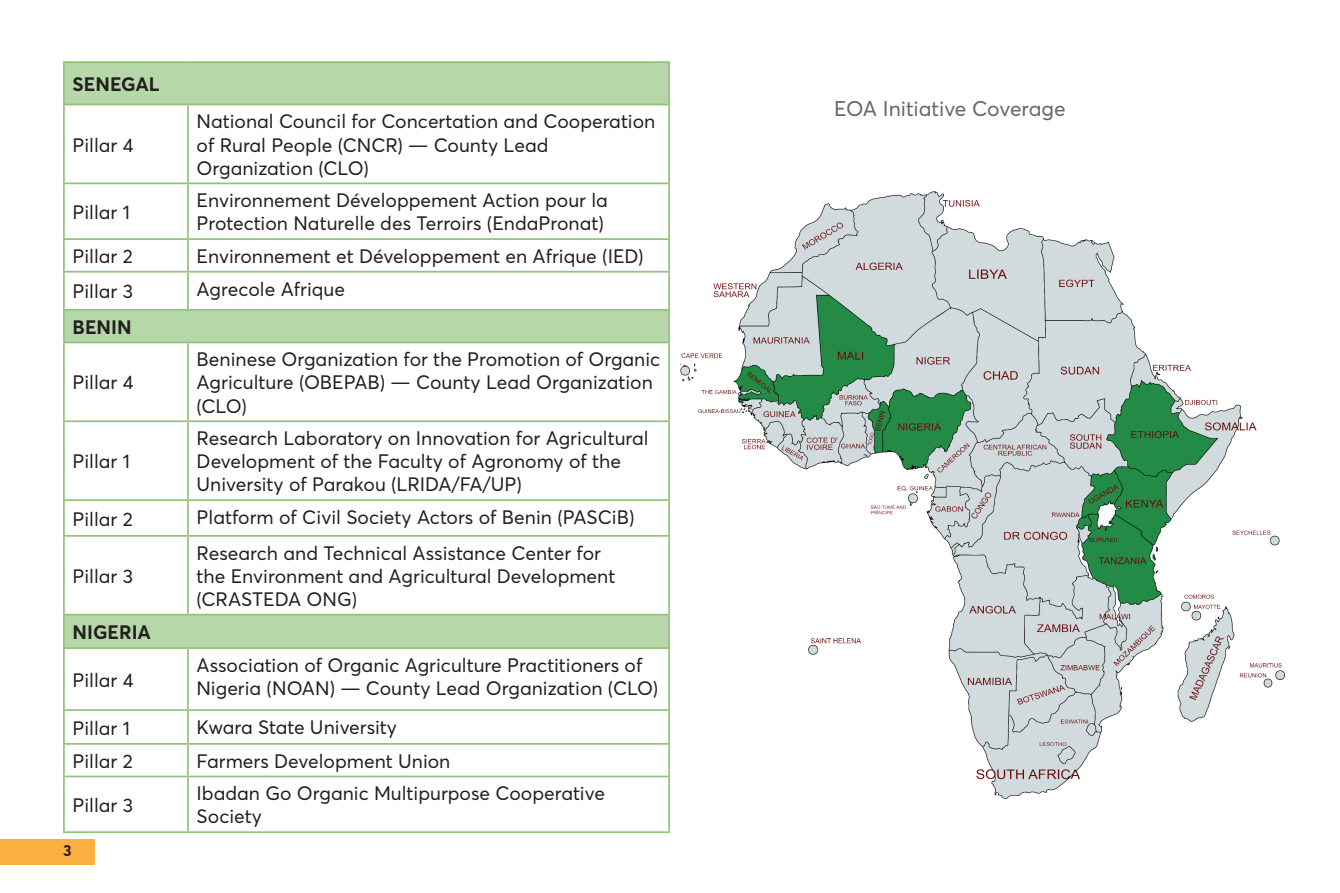
<style>
.page{position:relative;width:1340px;height:893px;background:#fff}
.page>*{position:absolute;margin:0;border:0;box-sizing:border-box;transform-origin:0 0}
.Heading_4{font:21px "Averta";letter-spacing:-.005em;color:#666}
.t1{font:19.25px/23.1px "Averta";color:#231f20}
.t2{font:700 19.25px "Averta";color:#231f20}
.t3{font:700 15.75px "Averta";color:#231f20}
</style>
<div class="page">
<svg style="left:65px;top:63px;width:603px;height:584px"></svg>
<hr style="left:668px;top:63px;width:2px;height:41px;background:#93c47d">
<hr style="left:668px;top:311px;width:2px;height:31px;background:#93c47d">
<hr style="left:668px;top:615px;width:2px;height:32px;background:#93c47d">
<hr style="left:63px;top:61px;width:125px;height:2px;background:#93c47d">
<hr style="left:188px;top:61px;width:482px;height:2px;background:#93c47d">
<hr style="left:63px;top:104px;width:125px;height:1px;background:#93c47d">
<hr style="left:188px;top:104px;width:482px;height:1px;background:#93c47d">
<hr style="left:63px;top:182px;width:125px;height:2px;background:#93c47d">
<hr style="left:188px;top:182px;width:482px;height:2px;background:#93c47d">
<hr style="left:63px;top:238px;width:125px;height:2px;background:#93c47d">
<hr style="left:188px;top:238px;width:482px;height:2px;background:#93c47d">
<hr style="left:63px;top:271px;width:125px;height:2px;background:#93c47d">
<hr style="left:188px;top:271px;width:482px;height:2px;background:#93c47d">
<hr style="left:63px;top:309px;width:125px;height:2px;background:#93c47d">
<hr style="left:188px;top:309px;width:482px;height:2px;background:#93c47d">
<hr style="left:63px;top:342px;width:125px;height:1px;background:#93c47d">
<hr style="left:188px;top:342px;width:482px;height:1px;background:#93c47d">
<hr style="left:63px;top:420px;width:125px;height:2px;background:#93c47d">
<hr style="left:188px;top:420px;width:482px;height:2px;background:#93c47d">
<hr style="left:63px;top:499px;width:125px;height:2px;background:#93c47d">
<hr style="left:188px;top:499px;width:482px;height:2px;background:#93c47d">
<hr style="left:63px;top:535px;width:125px;height:2px;background:#93c47d">
<hr style="left:188px;top:535px;width:482px;height:2px;background:#93c47d">
<hr style="left:63px;top:614px;width:125px;height:1px;background:#93c47d">
<hr style="left:188px;top:614px;width:482px;height:1px;background:#93c47d">
<hr style="left:63px;top:647px;width:125px;height:2px;background:#93c47d">
<hr style="left:188px;top:647px;width:482px;height:2px;background:#93c47d">
<hr style="left:63px;top:709px;width:125px;height:2px;background:#93c47d">
<hr style="left:188px;top:709px;width:482px;height:2px;background:#93c47d">
<hr style="left:63px;top:743px;width:125px;height:2px;background:#93c47d">
<hr style="left:188px;top:743px;width:482px;height:2px;background:#93c47d">
<hr style="left:63px;top:776px;width:125px;height:1px;background:#93c47d">
<hr style="left:188px;top:776px;width:482px;height:1px;background:#93c47d">
<hr style="left:63px;top:831px;width:125px;height:2px;background:#93c47d">
<hr style="left:188px;top:831px;width:482px;height:2px;background:#93c47d">
<hr style="left:63px;top:63px;width:2px;height:41px;background:#93c47d">
<hr style="left:63px;top:105px;width:2px;height:77px;background:#93c47d">
<hr style="left:63px;top:184px;width:2px;height:54px;background:#93c47d">
<hr style="left:63px;top:240px;width:2px;height:31px;background:#93c47d">
<hr style="left:63px;top:273px;width:2px;height:36px;background:#93c47d">
<hr style="left:63px;top:311px;width:2px;height:31px;background:#93c47d">
<hr style="left:63px;top:343px;width:2px;height:77px;background:#93c47d">
<hr style="left:63px;top:422px;width:2px;height:77px;background:#93c47d">
<hr style="left:63px;top:501px;width:2px;height:34px;background:#93c47d">
<hr style="left:63px;top:537px;width:2px;height:77px;background:#93c47d">
<hr style="left:63px;top:615px;width:2px;height:32px;background:#93c47d">
<hr style="left:63px;top:649px;width:2px;height:60px;background:#93c47d">
<hr style="left:63px;top:711px;width:2px;height:32px;background:#93c47d">
<hr style="left:63px;top:745px;width:2px;height:31px;background:#93c47d">
<hr style="left:63px;top:777px;width:2px;height:54px;background:#93c47d">
<hr style="left:187px;top:105px;width:2px;height:77px;background:#93c47d">
<hr style="left:668px;top:105px;width:2px;height:77px;background:#93c47d">
<hr style="left:187px;top:184px;width:2px;height:54px;background:#93c47d">
<hr style="left:668px;top:184px;width:2px;height:54px;background:#93c47d">
<hr style="left:187px;top:240px;width:2px;height:31px;background:#93c47d">
<hr style="left:668px;top:240px;width:2px;height:31px;background:#93c47d">
<hr style="left:187px;top:273px;width:2px;height:36px;background:#93c47d">
<hr style="left:668px;top:273px;width:2px;height:36px;background:#93c47d">
<hr style="left:187px;top:343px;width:2px;height:77px;background:#93c47d">
<hr style="left:668px;top:343px;width:2px;height:77px;background:#93c47d">
<hr style="left:187px;top:422px;width:2px;height:77px;background:#93c47d">
<hr style="left:668px;top:422px;width:2px;height:77px;background:#93c47d">
<hr style="left:187px;top:501px;width:2px;height:34px;background:#93c47d">
<hr style="left:668px;top:501px;width:2px;height:34px;background:#93c47d">
<hr style="left:187px;top:537px;width:2px;height:77px;background:#93c47d">
<hr style="left:668px;top:537px;width:2px;height:77px;background:#93c47d">
<hr style="left:187px;top:649px;width:2px;height:60px;background:#93c47d">
<hr style="left:668px;top:649px;width:2px;height:60px;background:#93c47d">
<hr style="left:187px;top:711px;width:2px;height:32px;background:#93c47d">
<hr style="left:668px;top:711px;width:2px;height:32px;background:#93c47d">
<hr style="left:187px;top:745px;width:2px;height:31px;background:#93c47d">
<hr style="left:668px;top:745px;width:2px;height:31px;background:#93c47d">
<hr style="left:187px;top:777px;width:2px;height:54px;background:#93c47d">
<hr style="left:668px;top:777px;width:2px;height:54px;background:#93c47d">
<img style="left:680px;top:191px;width:605px;height:608px">
<div style="left:0;top:839px;width:95px;height:25px;background:#fab040"></div>
<p class="t2" style="left:73px;top:72px;width:89px">SENEGAL</p>
<p class="t1" style="left:73px;top:133px;width:63px">Pillar 4</p>
<p class="t1" style="left:197px;top:110px;width:460px">National Council for Concertation and Cooperation of Rural People (CNCR) — County Lead<br>Organization (CLO)</p>
<p class="t1" style="left:73px;top:200px;width:59px">Pillar 1</p>
<p class="t1" style="left:197px;top:189px;width:413px">Environnement Développement Action pour la<br>Protection Naturelle des Terroirs (EndaPronat)</p>
<p class="t1" style="left:73px;top:244px;width:62px">Pillar 2</p>
<p class="t1" style="left:197px;top:244px;width:448px">Environnement et Développement en Afrique (IED)</p>
<p class="t1" style="left:73px;top:280px;width:62px">Pillar 3</p>
<p class="t1" style="left:197px;top:277px;width:150px">Agrecole Afrique</p>
<p class="t2" style="left:73px;top:315px;width:60px">BENIN</p>
<p class="t1" style="left:73px;top:371px;width:63px">Pillar 4</p>
<p class="t1" style="left:73px;top:450px;width:59px">Pillar 1</p>
<p class="t1" style="left:197px;top:348px;width:465px">Beninese Organization for the Promotion of Organic<br>Agriculture (OBEPAB) — County Lead Organization (CLO)</p>
<p class="t1" style="left:197px;top:427px;width:453px">Research Laboratory on Innovation for Agricultural<br>Development of the Faculty of Agronomy of the<br>University of Parakou (LRIDA/FA/UP)</p>
<p class="t1" style="left:73px;top:507px;width:62px">Pillar 2</p>
<p class="t1" style="left:197px;top:505px;width:439px">Platform of Civil Society Actors of Benin (PASCiB)</p>
<p class="t1" style="left:73px;top:564px;width:62px">Pillar 3</p>
<p class="t2" style="left:73px;top:620px;width:80px">NIGERIA</p>
<p class="t1" style="left:73px;top:668px;width:63px">Pillar 4</p>
<p class="t1" style="left:197px;top:541px;width:420px">Research and Technical Assistance Center for the Environment and Agricultural Development (CRASTEDA ONG)</p>
<p class="t1" style="left:197px;top:653px;width:463px">Association of Organic Agriculture Practitioners of<br>Nigeria (NOAN) — County Lead Organization (CLO)</p>
<p class="t1" style="left:73px;top:716px;width:59px">Pillar 1</p>
<p class="t1" style="left:197px;top:715px;width:202px">Kwara State University</p>
<p class="t1" style="left:73px;top:749px;width:62px">Pillar 2</p>
<p class="t1" style="left:197px;top:749px;width:255px">Farmers Development Union</p>
<p class="t1" style="left:73px;top:793px;width:62px">Pillar 3</p>
<p class="t1" style="left:197px;top:782px;width:410px">Ibadan Go Organic Multipurpose Cooperative<br>Society</p>
<p class="t3" style="left:63px;top:840px;width:10px">3</p>
<p class="Heading_4" style="left:834px;top:95px;width:233px">EOA Initiative Coverage</p>
</div>
